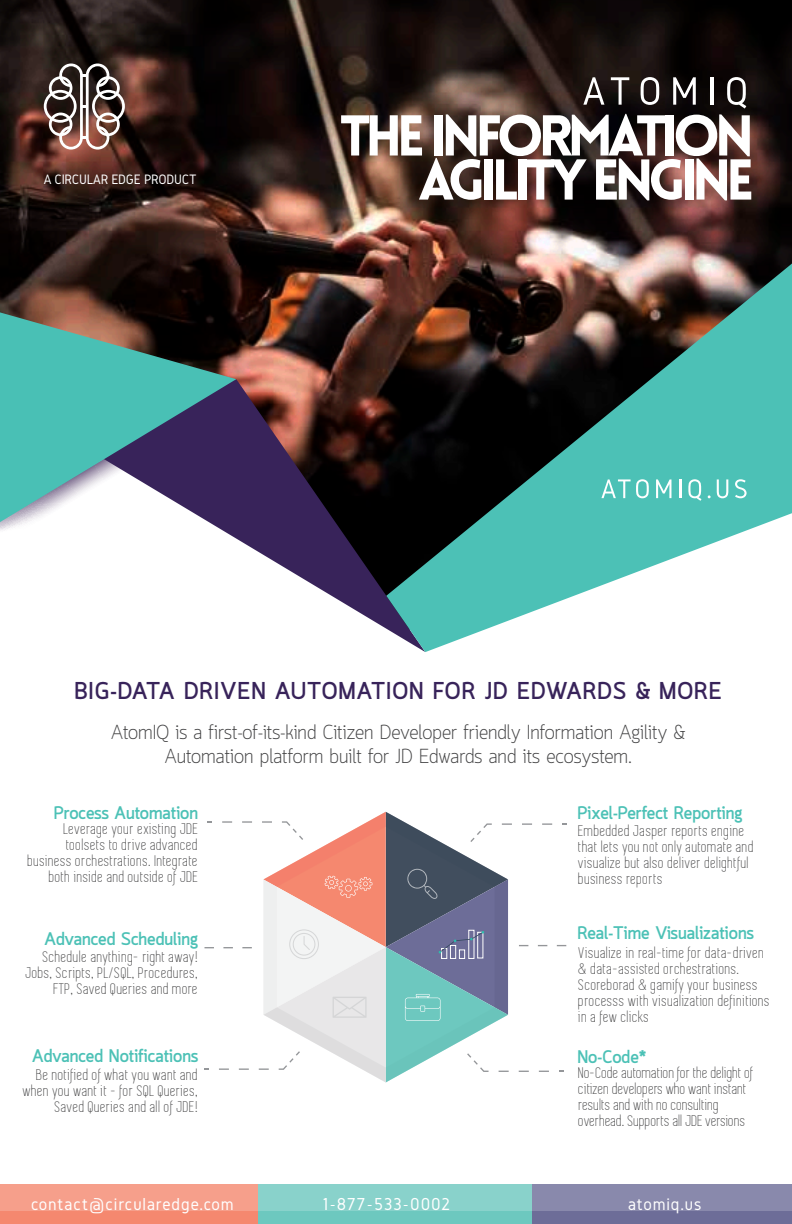
<style>
.page{position:relative;width:792px;height:1224px;background:#fff}
.page>*{position:absolute;margin:0;border:0;box-sizing:border-box;transform-origin:0 0}
.t1{font:900 56.2px/44px "Lovelo";letter-spacing:-.1em;color:#fff;text-align:right}
.t2{font:700 24px "Quark";letter-spacing:.04em;color:#38235a}
.t3{font:300 20px/24px "Quark";color:#414142;text-align:center}
.t4{font:700 18px "Quark";color:#4cc1b6}
.t5{font:18px "Gidole";letter-spacing:.05em;color:#fff}
.t6{font:16px/16px "Simplifica";letter-spacing:.04em;color:#414142;text-align:right}
.t7{font:16px/16px "Simplifica";letter-spacing:.02em;color:#414142}
.t8{font:14.2px "Gidole";letter-spacing:-.02em;color:#fff}
</style>
<div class="page">
<img style="left:0;top:0;width:792px;height:379px">
<svg style="left:230px;top:379px;width:156px;height:250px"></svg>
<svg style="left:0;top:306px;width:236px;height:229px;fill:#49c0b5"></svg>
<svg style="left:386px;top:250px;width:406px;height:402px"></svg>
<svg style="left:44px;top:64px;width:81px;height:86px"></svg>
<svg style="left:583px;top:77px;width:21px;height:28px"></svg>
<svg style="left:611px;top:77px;width:18px;height:28px"></svg>
<svg style="left:641px;top:77px;width:18px;height:28px"></svg>
<svg style="left:673px;top:77px;width:23px;height:28px"></svg>
<hr style="left:710px;top:77px;width:3px;height:28px;background:#fff">
<svg style="left:727px;top:77px;width:19px;height:32px"></svg>
<svg style="left:601px;top:479px;width:48px;height:19px"></svg>
<svg style="left:656px;top:479px;width:15px;height:19px"></svg>
<svg style="left:679px;top:479px;width:2px;height:19px"></svg>
<svg style="left:688px;top:479px;width:14px;height:22px"></svg>
<svg style="left:717px;top:479px;width:11px;height:19px"></svg>
<svg style="left:735px;top:479px;width:12px;height:19px"></svg>
<div style="left:0;top:1184px;width:259px;height:40px;background:#f5886f"></div>
<div style="left:259px;top:1184px;width:274px;height:40px;background:#6dc8bf"></div>
<div style="left:533px;top:1184px;width:259px;height:40px;background:#6d6d98"></div>
<svg style="left:0;top:1184px;width:792px;height:27px"></svg>
<svg style="left:522px;top:823px;width:10px;height:2px"></svg>
<svg style="left:542px;top:823px;width:10px;height:2px"></svg>
<svg style="left:219px;top:1068px;width:10px;height:2px"></svg>
<svg style="left:239px;top:1068px;width:10px;height:2px"></svg>
<svg style="left:222px;top:821px;width:10px;height:2px"></svg>
<svg style="left:242px;top:821px;width:10px;height:2px"></svg>
<svg style="left:259px;top:812px;width:253px;height:270px"></svg>
<p class="t8" style="left:44px;top:171px;width:154px">A CIRCULAR EDGE PRODUCT</p>
<h1 class="t1" style="left:340px;top:115px;width:416px">THE INFORMATION<br>AGILITY ENGINE</h1>
<h2 class="t2" style="left:74px;top:677px;width:649px">BIG-DATA DRIVEN AUTOMATION FOR JD EDWARDS &amp; MORE</h2>
<p class="t3" style="left:111px;top:721px;width:576px">AtomIQ is a first-of-its-kind Citizen Developer friendly Information Agility &amp;<br>Automation platform built for JD Edwards and its ecosystem.</p>
<p class="t4" style="left:54px;top:802px;width:146px">Process Automation</p>
<p class="t6" style="left:28px;top:821px;width:172px">Leverage your existing JDE toolsets to drive advanced business orchestrations. Integrate both inside and outside of JDE</p>
<p class="t4" style="left:45px;top:928px;width:155px">Advanced Scheduling</p>
<p class="t6" style="left:26px;top:950px;width:174px">Schedule anything- right away!<br>Jobs, Scripts, PL/SQL, Procedures,<br>FTP, Saved Queries and more</p>
<p class="t4" style="left:32px;top:1045px;width:168px">Advanced Notifications</p>
<p class="t6" style="left:23px;top:1067px;width:176px">Be notified of what you want and when you want it - for SQL Queries,<br>Saved Queries and all of JDE!</p>
<p class="t4" style="left:577px;top:802px;width:167px">Pixel-Perfect Reporting</p>
<p class="t6" style="left:579px;top:823px;width:177px;text-align:left">Embedded Jasper reports engine that lets you not only automate and visualize but also deliver delightful business reports</p>
<p class="t4" style="left:577px;top:922px;width:178px">Real-Time Visualizations</p>
<p class="t6" style="left:579px;top:945px;width:193px;text-align:left">Visualize in real-time for data-driven &amp; data-assisted orchestrations.<br>Scoreborad &amp; gamify your business processs with visualization definitions in a few clicks</p>
<p class="t4" style="left:577px;top:1046px;width:71px">No-Code*</p>
<p class="t7" style="left:579px;top:1065px;width:176px">No-Code automation for the delight of citizen developers who want instant results and with no consulting overhead. Supports all JDE versions</p>
<p class="t5" style="left:31px;top:1194px;width:204px">contact@circularedge.com</p>
<p class="t5" style="left:322px;top:1194px;width:130px">1-877-533-0002</p>
<p class="t5" style="left:628px;top:1194px;width:75px">atomiq.us</p>
</div>
